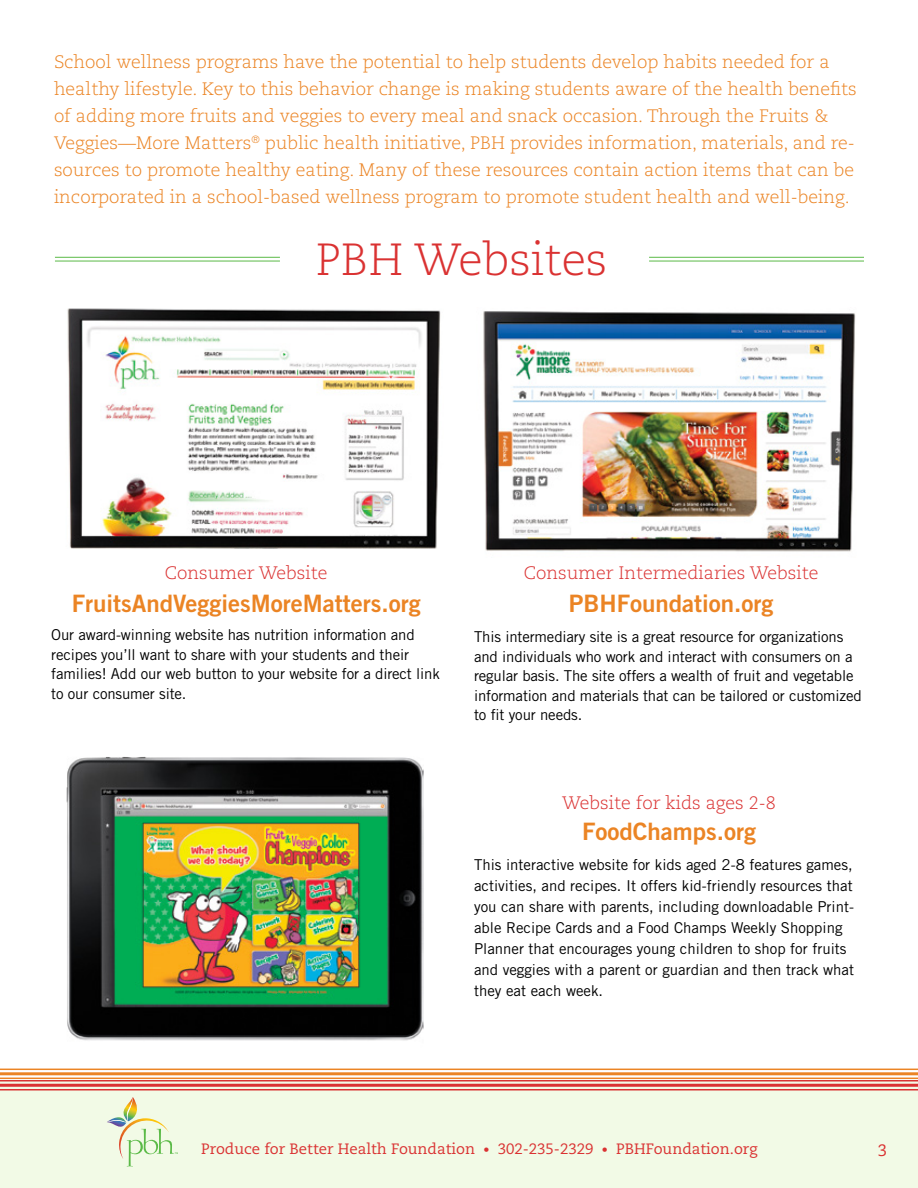
<style>
.page{position:relative;width:918px;height:1188px;background:#fff}
.page>*{position:absolute;margin:0;border:0;box-sizing:border-box;transform-origin:0 0}
.t1{font:300 45px "Caecilia LT Std";color:#da3232}
.t2{font:24px "Trade Gothic LT Std Bd 2";color:#eb8424}
.t3{font:300 18px/27px "Caecilia LT Std";color:#eb8424}
.t4{font:300 18px "Caecilia LT Std";color:#da3232}
.t5{font:16.5px "Caecilia LT Std";color:#da3232}
.t6{font:15px/19.5px "Trade Gothic LT Std";letter-spacing:-.01em;color:#000}
.t7{font:15px "Caecilia LT Std";color:#da3232}
.s1{font-family:"Trade Gothic LT Std";font-size:12px}
</style>
<div class="page">
<div style="left:0;top:1080px;width:918px;height:108px;background:#f2fae6"></div>
<svg style="left:107px;top:1097px;width:71px;height:69px"></svg>
<hr style="left:0;top:1069px;width:918px;height:1px;background:#eb8424">
<hr style="left:0;top:1072px;width:918px;height:3px;background:#eb8424">
<hr style="left:0;top:1078px;width:918px;height:1px;background:#eb8424">
<hr style="left:0;top:1080px;width:918px;height:2px;background:#da3232">
<hr style="left:0;top:1084px;width:918px;height:3px;background:#da3232">
<hr style="left:0;top:1089px;width:918px;height:2px;background:#da3232">
<hr style="left:55px;top:257px;width:225px;height:1px;background:#5bba47">
<hr style="left:55px;top:261px;width:225px;height:1px;background:#5bba47">
<hr style="left:649px;top:257px;width:215px;height:1px;background:#5bba47">
<hr style="left:649px;top:261px;width:215px;height:1px;background:#5bba47">
<img style="left:67px;top:757px;width:357px;height:284px">
<img style="left:483px;top:311px;width:373px;height:241px">
<img style="left:67px;top:308px;width:374px;height:240px">
<p class="t3" style="left:54px;top:49px;width:804px">School wellness programs have the potential to help students develop habits needed for a healthy lifestyle. Key to this behavior change is making students aware of the health benefits of adding more fruits and veggies to every meal and snack occasion. Through the Fruits &amp; Veggies—More Matters<sup>®</sup> public health initiative, PBH provides information, materials, and re&shy;sources to promote healthy eating. Many of these resources contain action items that can be incorporated in a school-based wellness program to promote student health and well-being.</p>
<h1 class="t1" style="left:316px;top:234px;width:293px">PBH Websites</h1>
<p class="t4" style="left:165px;top:563px;width:164px">Consumer Website</p>
<h2 class="t2" style="left:72px;top:589px;width:351px">FruitsAndVeggiesMoreMatters.org</h2>
<p class="t6" style="left:51px;top:625px;width:390px">Our award-winning website has nutrition information and recipes you’ll want to share with your students and their families! Add our web button to your website for a direct link to our consumer site.</p>
<p class="t4" style="left:524px;top:563px;width:296px">Consumer Intermediaries Website</p>
<h2 class="t2" style="left:569px;top:589px;width:206px">PBHFoundation.org</h2>
<p class="t6" style="left:474px;top:627px;width:389px">This intermediary site is a great resource for organizations and individuals who work and interact with consumers on a regular basis. The site offers a wealth of fruit and vegetable information and materials that can be tailored or customized to fit your needs.</p>
<p class="t4" style="left:562px;top:793px;width:215px">Website for kids ages 2-8</p>
<h2 class="t2" style="left:582px;top:817px;width:175px">FoodChamps.org</h2>
<p class="t6" style="left:474px;top:854px;width:382px;line-height:21px">This interactive website for kids aged 2-8 features games, activities, and recipes. It offers kid-friendly resources that you can share with parents, including downloadable Print&shy;able Recipe Cards and a Food Champs Weekly Shopping Planner that encourages young children to shop for fruits and veggies with a parent or guardian and then track what they eat each week.</p>
<p class="t7" style="left:201px;top:1140px;width:558px">Produce for Better Health Foundation <span class="s1">•</span> 302-235-2329 <span class="s1">•</span> PBHFoundation.org</p>
<p class="t5" style="left:878px;top:1141px;width:11px">3</p>
</div>
